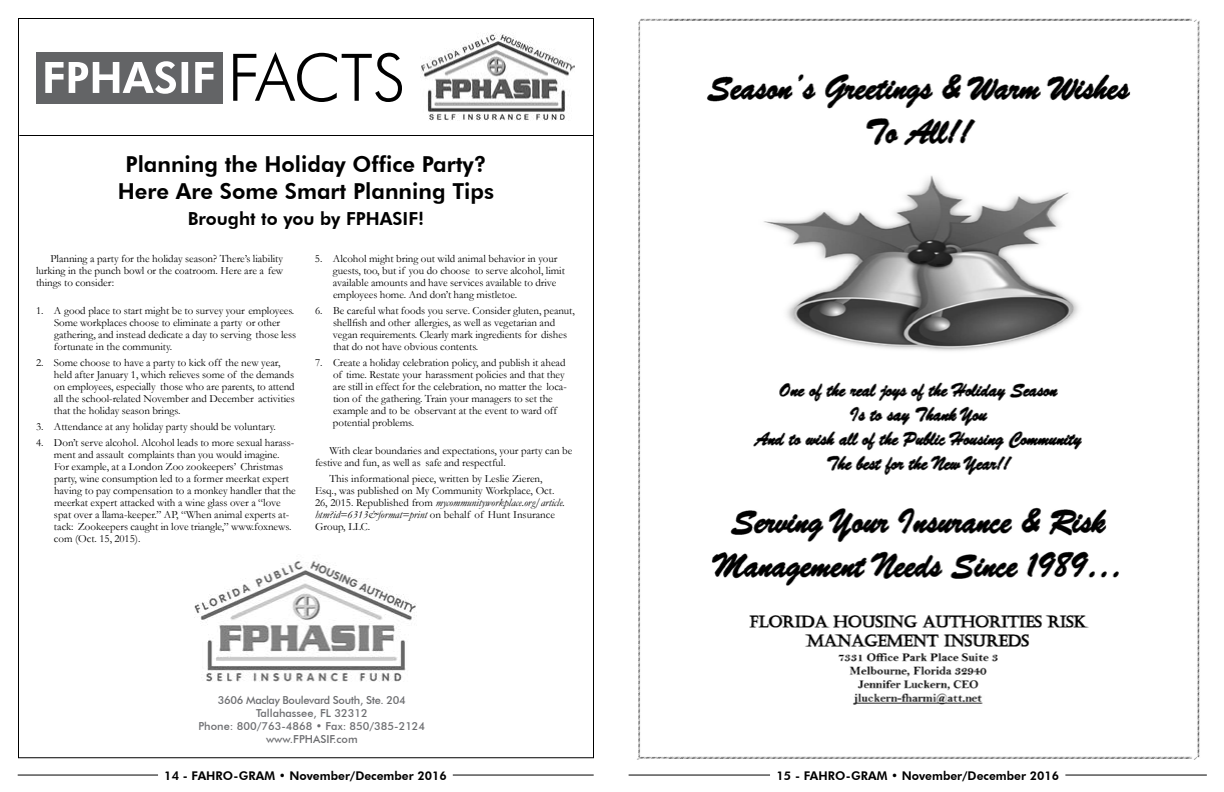
<style>
.page{position:relative;width:1224px;height:792px;background:#fff}
.page>*{position:absolute;margin:0;border:0;box-sizing:border-box;transform-origin:0 0}
.t1{font:800 22px/26.4px "Futura BT";color:#000;text-align:center}
.t2{font:800 18px "Futura BT";color:#000}
.t3{font:800 12px "Futura BT";color:#000}
.t4{font:11px/12px "Garamond";letter-spacing:-.005em;color:#000}
.t5{font:500 11px/13.2px "Futura BT";color:#6d6e71;text-align:center}
.s1{font-style:italic}
</style>
<div class="page">
<hr style="left:1065px;top:775px;width:142px;height:1px;background:#000">
<hr style="left:629px;top:775px;width:141px;height:1px;background:#000">
<hr style="left:453px;top:775px;width:141px;height:1px;background:#000">
<hr style="left:18px;top:775px;width:140px;height:1px;background:#000">
<img style="left:421px;top:33px;width:154px;height:87px">
<svg style="left:233px;top:52px;width:169px;height:50px"></svg>
<div style="left:36px;top:52px;width:187px;height:51px;background:#636466"></div>
<svg style="left:45px;top:61px;width:168px;height:33px"></svg>
<hr style="left:19px;top:135px;width:575px;height:1px;background:#000">
<img style="left:194px;top:560px;width:222px;height:122px">
<img style="left:637px;top:18px;width:563px;height:742px">
<h1 class="t1" style="left:118px;top:151px;width:378px">Planning the Holiday Office Party?<br>Here Are Some Smart Planning Tips</h1>
<h2 class="t2" style="left:188px;top:207px;width:238px">Brought to you by FPHASIF!</h2>
<p class="t4" style="left:36px;top:252px;width:249px;text-align:justify;text-indent:14px">Planning a party for the holiday season? There’s liability lurking in the punch bowl or the coatroom. Here are a few things to consider:</p>
<p class="t4" style="left:54px;top:304px;width:244px;text-indent:-18px">1. A good place to start might be to survey your employees.<br>Some workplaces choose to eliminate a party or other gathering, and instead dedicate a day to serving those less fortunate in the community.</p>
<p class="t4" style="left:54px;top:356px;width:242px;text-indent:-18px">2. Some choose to have a party to kick off the new year, held after January 1, which relieves some of the demands on employees, especially those who are parents, to attend all the school-related November and December activities that the holiday season brings.</p>
<p class="t4" style="left:36px;top:420px;width:241px">3. Attendance at any holiday party should be voluntary.</p>
<p class="t4" style="left:54px;top:436px;width:243px;text-indent:-18px">4. Don’t serve alcohol. Alcohol leads to more sexual harass&shy;ment and assault complaints than you would imagine.<br>For example, at a London Zoo zookeepers’ Christmas party, wine consumption led to a former meerkat expert having to pay compensation to a monkey handler that the meerkat expert attacked with a wine glass over a “love spat over a llama-keeper.” AP, “When animal experts at&shy;tack: Zookeepers caught in love triangle,” www.foxnews. com (Oct. 15, 2015).</p>
<p class="t4" style="left:333px;top:252px;width:234px;text-indent:-18px">5. Alcohol might bring out wild animal behavior in your guests, too, but if you do choose to serve alcohol, limit available amounts and have services available to drive employees home. And don’t hang mistletoe.</p>
<p class="t4" style="left:333px;top:304px;width:243px;text-indent:-18px">6. Be careful what foods you serve. Consider gluten, peanut, shellfish and other allergies, as well as vegetarian and vegan requirements. Clearly mark ingredients for dishes that do not have obvious contents.</p>
<p class="t4" style="left:333px;top:356px;width:235px;text-indent:-18px">7. Create a holiday celebration policy, and publish it ahead of time. Restate your harassment policies and that they are still in effect for the celebration, no matter the loca&shy;tion of the gathering. Train your managers to set the example and to be observant at the event to ward off potential problems.</p>
<p class="t4" style="left:315px;top:444px;width:259px;text-indent:14px">With clear boundaries and expectations, your party can be festive and fun, as well as safe and respectful.</p>
<p class="t4" style="left:315px;top:472px;width:251px;text-indent:14px">This informational piece, written by Leslie Zieren, Esq., was published on My Community Workplace, Oct.<br>26, 2015. Republished from <span class="s1">mycommunityworkplace.org/article. htm?id=6313&amp;format=print</span> on behalf of Hunt Insurance Group, LLC.</p>
<p class="t5" style="left:198px;top:693px;width:228px">3606 Maclay Boulevard South, Ste. 204<br>Tallahassee, FL 32312<br>Phone: 800/763-4868 • Fax: 850/385-2124 www.FPHASIF.com</p>
<p class="t3" style="left:164px;top:768px;width:284px">14 - FAHRO-GRAM • November/December 2016</p>
<p class="t3" style="left:777px;top:768px;width:284px">15 - FAHRO-GRAM • November/December 2016</p>
</div>
